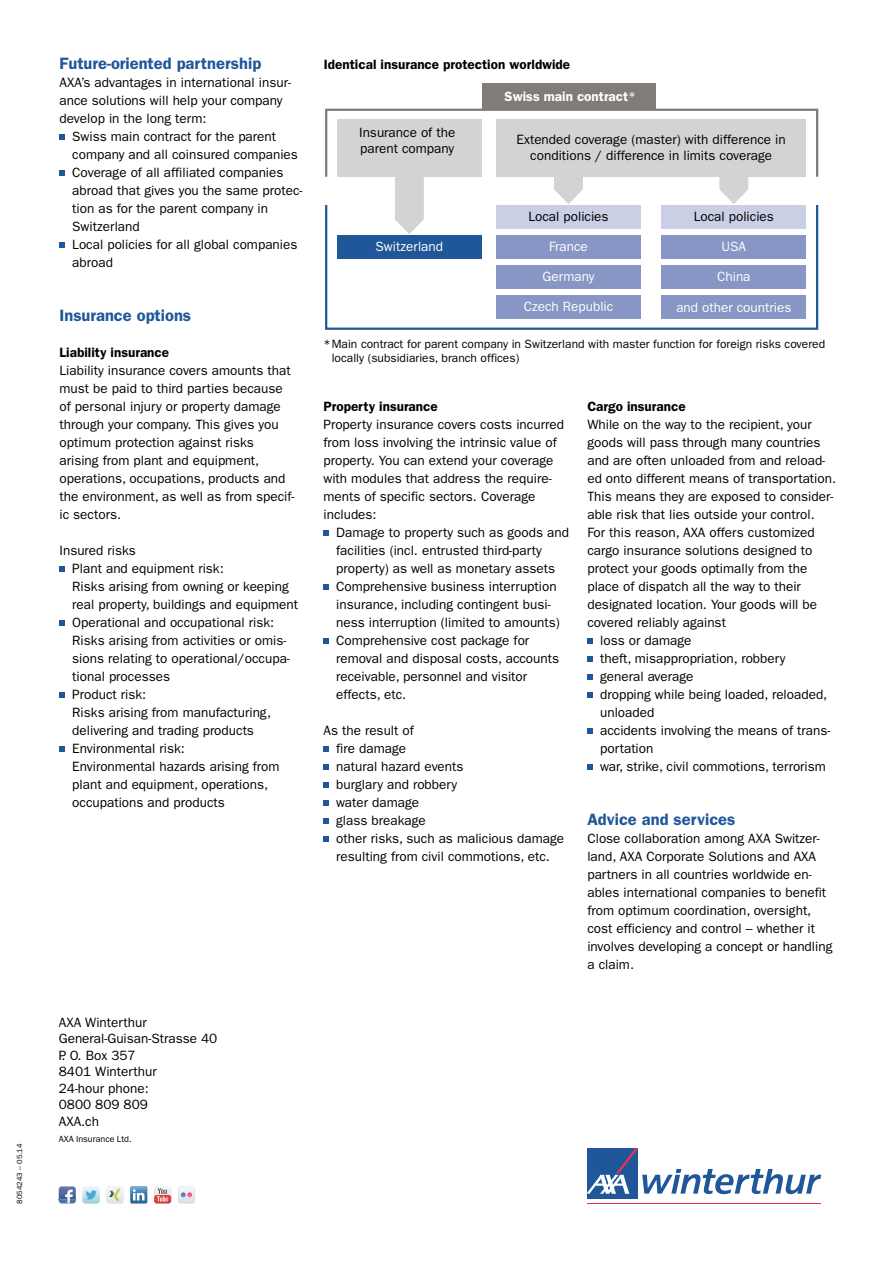
<style>
.page{position:relative;width:893px;height:1263px;background:#fff}
.page>*{position:absolute;margin:0;border:0;box-sizing:border-box;transform-origin:0 0}
.t1{font:600 16.5px "ITC Franklin Gothic Std";color:#1f5798}
.t2{font:13.5px/18px "ITC Franklin Gothic Std";color:#000}
.t3{font:600 13.5px "ITC Franklin Gothic Std";color:#000}
.t4{font:13.5px "ITC Franklin Gothic Std";color:#fff}
.t5{font:600 13.5px "ITC Franklin Gothic Std";color:#fff}
.t6{font:12px/14.2px "ITC Franklin Gothic Std";color:#000}
.t7{font:9px "ITC Franklin Gothic Std";color:#000}
.t8{font:7.5px "ITC Franklin Gothic Std";color:#000}
.s1{font-weight:400}
</style>
<div class="page">
<svg style="left:395px;top:178px;width:29px;height:56px;background:#d9d9d8"></svg>
<svg style="left:554px;top:178px;width:29px;height:26px"></svg>
<svg style="left:719px;top:178px;width:29px;height:26px"></svg>
<div style="left:482px;top:84px;width:173px;height:25px;background:#7f7c7a"></div>
<svg style="left:60px;top:134px;width:5px;height:5px"></svg>
<svg style="left:60px;top:170px;width:5px;height:5px"></svg>
<svg style="left:60px;top:242px;width:5px;height:5px"></svg>
<svg style="left:60px;top:566px;width:5px;height:5px"></svg>
<svg style="left:60px;top:620px;width:5px;height:5px"></svg>
<svg style="left:60px;top:692px;width:5px;height:5px"></svg>
<svg style="left:60px;top:746px;width:5px;height:5px"></svg>
<svg style="left:323px;top:530px;width:6px;height:5px"></svg>
<svg style="left:323px;top:584px;width:6px;height:5px"></svg>
<svg style="left:323px;top:638px;width:6px;height:5px"></svg>
<svg style="left:323px;top:746px;width:6px;height:5px"></svg>
<svg style="left:323px;top:764px;width:6px;height:5px"></svg>
<svg style="left:323px;top:782px;width:6px;height:5px"></svg>
<svg style="left:323px;top:800px;width:6px;height:5px"></svg>
<svg style="left:323px;top:818px;width:6px;height:5px"></svg>
<svg style="left:323px;top:836px;width:6px;height:5px"></svg>
<svg style="left:587px;top:638px;width:5px;height:5px"></svg>
<svg style="left:587px;top:656px;width:5px;height:5px"></svg>
<svg style="left:587px;top:674px;width:5px;height:5px"></svg>
<svg style="left:587px;top:692px;width:5px;height:5px"></svg>
<svg style="left:587px;top:728px;width:5px;height:5px"></svg>
<svg style="left:587px;top:764px;width:5px;height:5px"></svg>
<div style="left:337px;top:119px;width:145px;height:58px;background:#d3d3d2"></div>
<div style="left:337px;top:235px;width:145px;height:24px;background:#1f5798"></div>
<div style="left:496px;top:235px;width:145px;height:24px;background:#8796c4"></div>
<div style="left:496px;top:205px;width:145px;height:24px;background:#cacfe6"></div>
<div style="left:661px;top:205px;width:145px;height:24px;background:#cacfe6"></div>
<div style="left:496px;top:265px;width:145px;height:24px;background:#8796c4"></div>
<div style="left:496px;top:295px;width:145px;height:24px;background:#8796c4"></div>
<div style="left:662px;top:235px;width:144px;height:24px;background:#8796c4"></div>
<div style="left:662px;top:265px;width:144px;height:24px;background:#8796c4"></div>
<div style="left:662px;top:295px;width:144px;height:24px;background:#8796c4"></div>
<div style="left:496px;top:119px;width:310px;height:58px;background:#d3d3d2"></div>
<div style="left:325px;top:109px;width:493px;height:69px;border:2px solid #7f7c7a"></div>
<div style="left:325px;top:204px;width:493px;height:126px;border:2px solid #1f5798"></div>
<div style="left:587px;top:1148px;width:51px;height:51px;background:#1f5798"></div>
<hr style="left:587px;top:1203px;width:234px;height:1px;background:#e8324e">
<svg style="left:587px;top:1148px;width:234px;height:46px"></svg>
<svg style="left:59px;top:1186px;width:17px;height:17px"></svg>
<svg style="left:178px;top:1186px;width:17px;height:17px"></svg>
<svg style="left:83px;top:1186px;width:17px;height:17px"></svg>
<svg style="left:106px;top:1186px;width:17px;height:17px"></svg>
<svg style="left:154px;top:1186px;width:17px;height:17px"></svg>
<svg style="left:130px;top:1186px;width:17px;height:17px"></svg>
<p class="t8" style="left:15px;top:1203px;width:62px;rotate:-90deg">8054243 – 05.14</p>
<p class="t1" style="left:60px;top:54px;width:203px">Future-oriented partnership</p>
<p class="t2" style="left:60px;top:74px;width:233px">AXA’s advantages in international insur&shy;ance solutions will help your company develop in the long term:</p>
<p class="t2" style="left:72px;top:128px;width:232px">Swiss main contract for the parent company and all coinsured companies<br>Coverage of all affiliated companies abroad that gives you the same protec&shy;tion as for the parent company in<br>Switzerland<br>Local policies for all global companies abroad</p>
<p class="t1" style="left:60px;top:306px;width:133px">Insurance options</p>
<p class="t3" style="left:60px;top:345px;width:111px">Liability insurance</p>
<p class="t2" style="left:60px;top:362px;width:237px">Liability insurance covers amounts that must be paid to third parties because of personal injury or property damage through your company. This gives you optimum protection against risks arising from plant and equipment, operations, occupations, products and the environment, as well as from specif&shy;ic sectors.</p>
<p class="t2" style="left:72px;top:542px;width:227px;text-indent:-13px">Insured risks<br>Plant and equipment risk:<br>Risks arising from owning or keeping real property, buildings and equipment<br>Operational and occupational risk:<br>Risks arising from activities or omis&shy;sions relating to operational/occupa&shy;tional processes<br>Product risk:<br>Risks arising from manufacturing, delivering and trading products<br>Environmental risk:<br>Environmental hazards arising from plant and equipment, operations, occupations and products</p>
<p class="t2" style="left:59px;top:1014px;width:160px;line-height:16.5px">AXA Winterthur<br>General-Guisan-Strasse 40<br>P. O. Box 357<br>8401 Winterthur<br>24-hour phone:<br>0800 809 809<br>AXA.ch</p>
<p class="t7" style="left:59px;top:1134px;width:74px">AXA Insurance Ltd.</p>
<p class="t3" style="left:324px;top:57px;width:248px">Identical insurance protection worldwide</p>
<p class="t2" style="left:359px;top:125px;width:98px;line-height:15.8px">Insurance of the parent company</p>
<p class="t5" style="left:505px;top:89px;width:133px">Swiss main contract<span class="s1">*</span></p>
<p class="t2" style="left:517px;top:132px;width:271px;line-height:15.8px;text-align:center">Extended coverage (master) with difference in conditions / difference in limits coverage</p>
<p class="t2" style="left:528px;top:207px;width:82px">Local policies</p>
<p class="t2" style="left:694px;top:207px;width:82px">Local policies</p>
<p class="t4" style="left:376px;top:238px;width:69px">Switzerland</p>
<p class="t4" style="left:549px;top:238px;width:40px">France</p>
<p class="t4" style="left:543px;top:268px;width:53px">Germany</p>
<p class="t4" style="left:524px;top:298px;width:91px">Czech Republic</p>
<p class="t4" style="left:722px;top:238px;width:26px">USA</p>
<p class="t4" style="left:717px;top:268px;width:35px">China</p>
<p class="t4" style="left:676px;top:300px;width:117px">and other countries</p>
<p class="t6" style="left:332px;top:336px;width:495px;text-indent:-8px">*Main contract for parent company in Switzerland with master function for foreign risks covered locally (subsidiaries, branch offices)</p>
<p class="t3" style="left:323px;top:399px;width:116px">Property insurance</p>
<p class="t2" style="left:323px;top:416px;width:242px">Property insurance covers costs incurred from loss involving the intrinsic value of property. You can extend your coverage with modules that address the require&shy;ments of specific sectors. Coverage includes:</p>
<p class="t2" style="left:336px;top:524px;width:234px">Damage to property such as goods and facilities (incl. entrusted third-party property) as well as monetary assets Comprehensive business interruption insurance, including contingent busi&shy;ness interruption (limited to amounts)<br>Comprehensive cost package for removal and disposal costs, accounts receivable, personnel and visitor effects, etc.</p>
<p class="t2" style="left:336px;top:722px;width:230px;text-indent:-13px">As the result of<br>fire damage<br>natural hazard events<br>burglary and robbery<br>water damage<br>glass breakage<br>other risks, such as malicious damage resulting from civil commotions, etc.</p>
<p class="t3" style="left:587px;top:399px;width:100px">Cargo insurance</p>
<p class="t2" style="left:587px;top:416px;width:226px">While on the way to the recipient, your</p>
<p class="t2" style="left:587px;top:434px;width:235px">goods will pass through many countries</p>
<p class="t2" style="left:587px;top:452px;width:239px">and are often unloaded from and reload-</p>
<p class="t2" style="left:587px;top:470px;width:250px">ed onto different means of transportation.</p>
<p class="t2" style="left:587px;top:488px;width:247px">This means they are exposed to consider-</p>
<p class="t2" style="left:587px;top:506px;width:229px">able risk that lies outside your control.</p>
<p class="t2" style="left:587px;top:524px;width:229px">For this reason, AXA offers customized</p>
<p class="t2" style="left:587px;top:542px;width:226px">cargo insurance solutions designed to</p>
<p class="t2" style="left:587px;top:560px;width:222px">protect your goods optimally from the</p>
<p class="t2" style="left:587px;top:578px;width:215px">place of dispatch all the way to their</p>
<p class="t2" style="left:587px;top:596px;width:231px">designated location. Your goods will be</p>
<p class="t2" style="left:587px;top:614px;width:140px">covered reliably against</p>
<p class="t2" style="left:600px;top:632px;width:93px">loss or damage</p>
<p class="t2" style="left:600px;top:650px;width:187px">theft, misappropriation, robbery</p>
<p class="t2" style="left:600px;top:668px;width:95px">general average</p>
<p class="t2" style="left:600px;top:686px;width:229px">dropping while being loaded, reloaded,</p>
<p class="t2" style="left:600px;top:704px;width:56px">unloaded</p>
<p class="t2" style="left:600px;top:722px;width:232px">accidents involving the means of trans-</p>
<p class="t2" style="left:600px;top:740px;width:55px">portation</p>
<p class="t2" style="left:600px;top:758px;width:227px">war, strike, civil commotions, terrorism</p>
<p class="t1" style="left:587px;top:810px;width:150px">Advice and services</p>
<p class="t2" style="left:587px;top:830px;width:247px">Close collaboration among AXA Switzer&shy;land, AXA Corporate Solutions and AXA partners in all countries worldwide en&shy;ables international companies to benefit from optimum coordination, oversight, cost efficiency and control – whether it involves developing a concept or handling a claim.</p>
</div>
